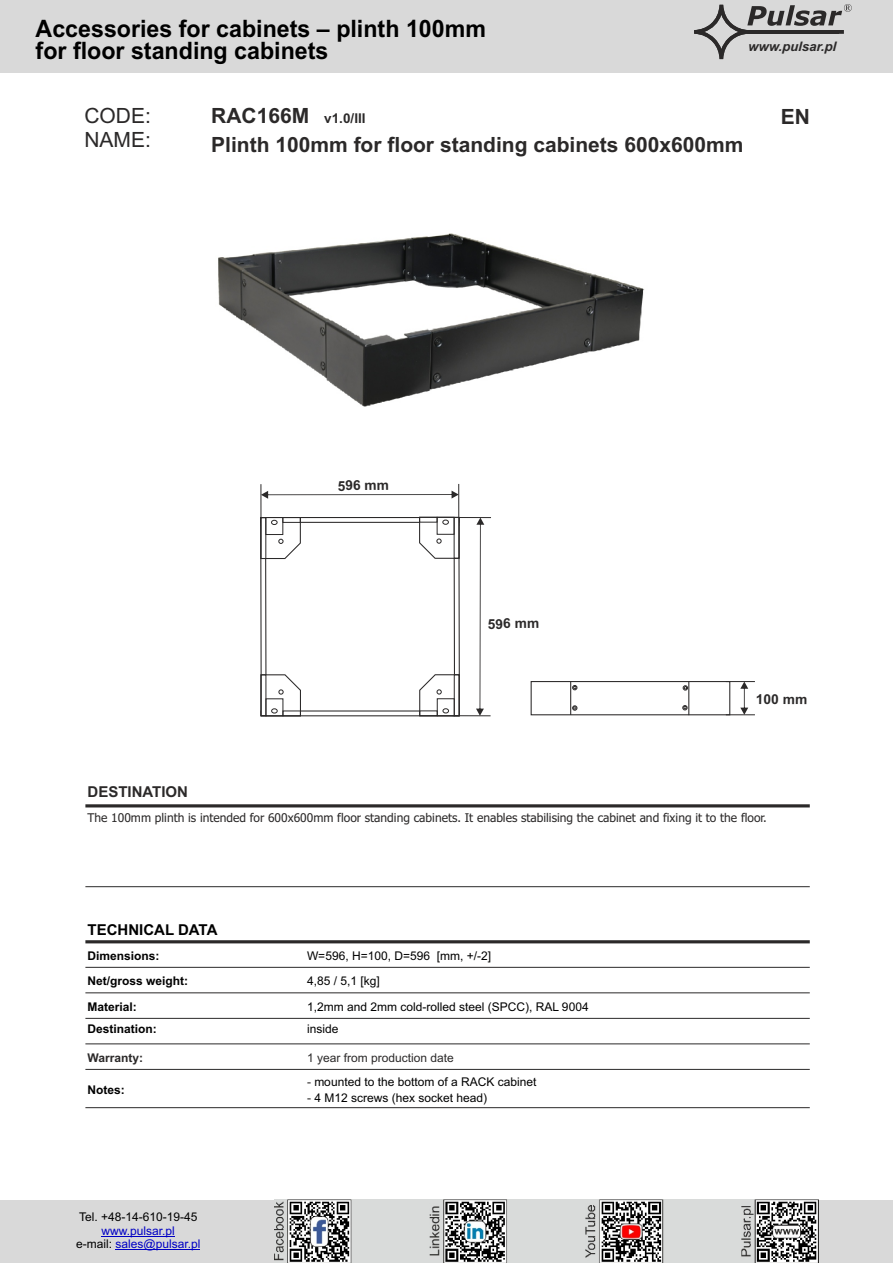
<style>
.page{position:relative;width:893px;height:1263px;background:#fff}
.page>*{position:absolute;margin:0;border:0;box-sizing:border-box;transform-origin:0 0}
.t1{font:700 24px/22.5px "Arial";color:#000}
.t2{font:700 21px "Arial";color:#2b2929}
.t3{font:21px/23.4px "Arial";color:#2b2929}
.t4{font:700 15px "Arial";color:#000}
.t5{font:700 15px "Arial";color:#2b2929}
.t6{font:700 13.8px "Arial";color:#2b2929}
.t7{font:700 13.5px "Arial";color:#2b2929}
.t8{font:italic 700 13.2px "Arial";color:#2b2929}
.t9{font:12px "Arial";color:#000}
.t10{font:12px "Tahoma";color:#2b2929}
.t11{font:700 12px "Arial";color:#000}
.t12{font:12px "Arial";color:#0000c4}
.t13{font:12px "Arial";color:#2b2929}
.t14{font:700 12px "Arial";color:#2b2929}
.s1{font-size:21px}
.s2{color:#2b2929}
.s3{color:#000}
</style>
<div class="page">
<div style="left:260px;top:517px;width:199px;height:6px;border:1px solid #2b2929"></div>
<div style="left:531px;top:681px;width:199px;height:34px;border:1px solid #2b2929"></div>
<hr style="left:570px;top:681px;width:1px;height:34px;background:#2b2929">
<hr style="left:688px;top:681px;width:1px;height:34px;background:#2b2929">
<svg style="left:683px;top:685px;width:5px;height:5px"></svg>
<svg style="left:682px;top:705px;width:6px;height:5px"></svg>
<svg style="left:572px;top:685px;width:5px;height:5px"></svg>
<svg style="left:572px;top:705px;width:5px;height:6px"></svg>
<hr style="left:458px;top:484px;width:1px;height:42px;background:#2b2929">
<hr style="left:260px;top:484px;width:1px;height:42px;background:#2b2929">
<svg style="left:261px;top:491px;width:198px;height:8px"></svg>
<hr style="left:452px;top:715px;width:39px;height:1px;background:#2b2929">
<hr style="left:453px;top:517px;width:38px;height:1px;background:#2b2929">
<svg style="left:476px;top:517px;width:8px;height:199px"></svg>
<svg style="left:726px;top:681px;width:29px;height:34px"></svg>
<svg style="left:260px;top:516px;width:41px;height:201px"></svg>
<svg style="left:419px;top:516px;width:41px;height:201px"></svg>
<img style="left:218px;top:233px;width:427px;height:174px">
<div style="left:0;top:0;width:893px;height:73px;background:#d9d9d9"></div>
<hr style="left:85px;top:1107px;width:725px;height:1px;background:#2b2929">
<hr style="left:85px;top:1069px;width:725px;height:1px;background:#2b2929">
<hr style="left:85px;top:1043px;width:725px;height:1px;background:#2b2929">
<hr style="left:85px;top:1018px;width:725px;height:1px;background:#2b2929">
<hr style="left:85px;top:992px;width:725px;height:1px;background:#2b2929">
<hr style="left:85px;top:967px;width:725px;height:1px;background:#2b2929">
<hr style="left:85px;top:940px;width:725px;height:3px;background:#2b2929">
<hr style="left:85px;top:886px;width:725px;height:1px;background:#2b2929">
<hr style="left:85px;top:804px;width:725px;height:3px;background:#2b2929">
<div style="left:0;top:1200px;width:893px;height:63px;background:#d9d9d9"></div>
<hr style="left:102px;top:1236px;width:73px;height:1px;background:#0000c4">
<hr style="left:116px;top:1249px;width:84px;height:1px;background:#0000c4">
<img style="left:275px;top:1200px;width:543px;height:63px">
<svg style="left:694px;top:4px;width:158px;height:55px"></svg>
<hr style="left:747px;top:30px;width:92px;height:4px;background:#2b2929">
<h1 class="t1" style="left:36px;top:19px;width:452px">Accessories for cabinets – plinth 100mm for floor standing cabinets</h1>
<p class="t8" style="left:748px;top:41px;width:89px">www.pulsar.pl</p>
<h2 class="t3" style="left:84px;top:106px;width:68px">CODE:<br>NAME:</h2>
<h2 class="t2" style="left:781px;top:108px;width:31px">EN</h2>
<p class="t7" style="left:211px;top:114px;width:156px"><span class="s1">RAC166M</span> v1.0/III</p>
<h2 class="t2" style="left:211px;top:136px;width:534px">Plinth 100mm for floor standing cabinets 600x600mm</h2>
<p class="t6" style="left:338px;top:481px;width:53px;rotate:-1deg">596 mm</p>
<p class="t6" style="left:488px;top:619px;width:53px;rotate:-1deg">596 mm</p>
<p class="t6" style="left:756px;top:694px;width:53px;rotate:1deg">100 mm</p>
<p class="t5" style="left:88px;top:786px;width:102px">DESTINATION</p>
<p class="t10" style="left:88px;top:813px;width:681px">The 100mm plinth is intended for 600x600mm floor standing cabinets. It enables stabilising the cabinet and fixing it to the floor.</p>
<p class="t4" style="left:88px;top:924px;width:131px">TECHNICAL DATA</p>
<p class="t11" style="left:88px;top:951px;width:74px">Dimensions:</p>
<p class="t9" style="left:307px;top:951px;width:186px">W=596, H=100, D=596 [mm, +/-2]</p>
<p class="t11" style="left:88px;top:976px;width:102px">Net/gross weight:</p>
<p class="t9" style="left:307px;top:976px;width:74px">4,85 / 5,1 [kg]</p>
<p class="t11" style="left:88px;top:1002px;width:51px">Material:</p>
<p class="t9" style="left:307px;top:1002px;width:283px">1,2mm and 2mm cold-rolled steel (SPCC), RAL 9004</p>
<p class="t11" style="left:88px;top:1025px;width:71px">Destination:</p>
<p class="t9" style="left:307px;top:1025px;width:33px">inside</p>
<p class="t14" style="left:88px;top:1053px;width:57px">Warranty:</p>
<p class="t13" style="left:307px;top:1053px;width:148px">1 year from production date</p>
<p class="t11" style="left:88px;top:1085px;width:39px">Notes:</p>
<p class="t9" style="left:307px;top:1077px;width:231px"><span class="s2">-</span> mounted to the bottom of a RACK cabinet</p>
<p class="t9" style="left:307px;top:1093px;width:182px"><span class="s2">-</span> 4 M12 screws (hex socket head)</p>
<p class="t9" style="left:79px;top:1212px;width:120px">Tel. +48-14-610-19-45</p>
<p class="t12" style="left:76px;top:1239px;width:126px"><span class="s3">e-mail:</span> sales@pulsar.pl</p>
<p class="t12" style="left:102px;top:1226px;width:75px">www.pulsar.pl</p>
</div>
